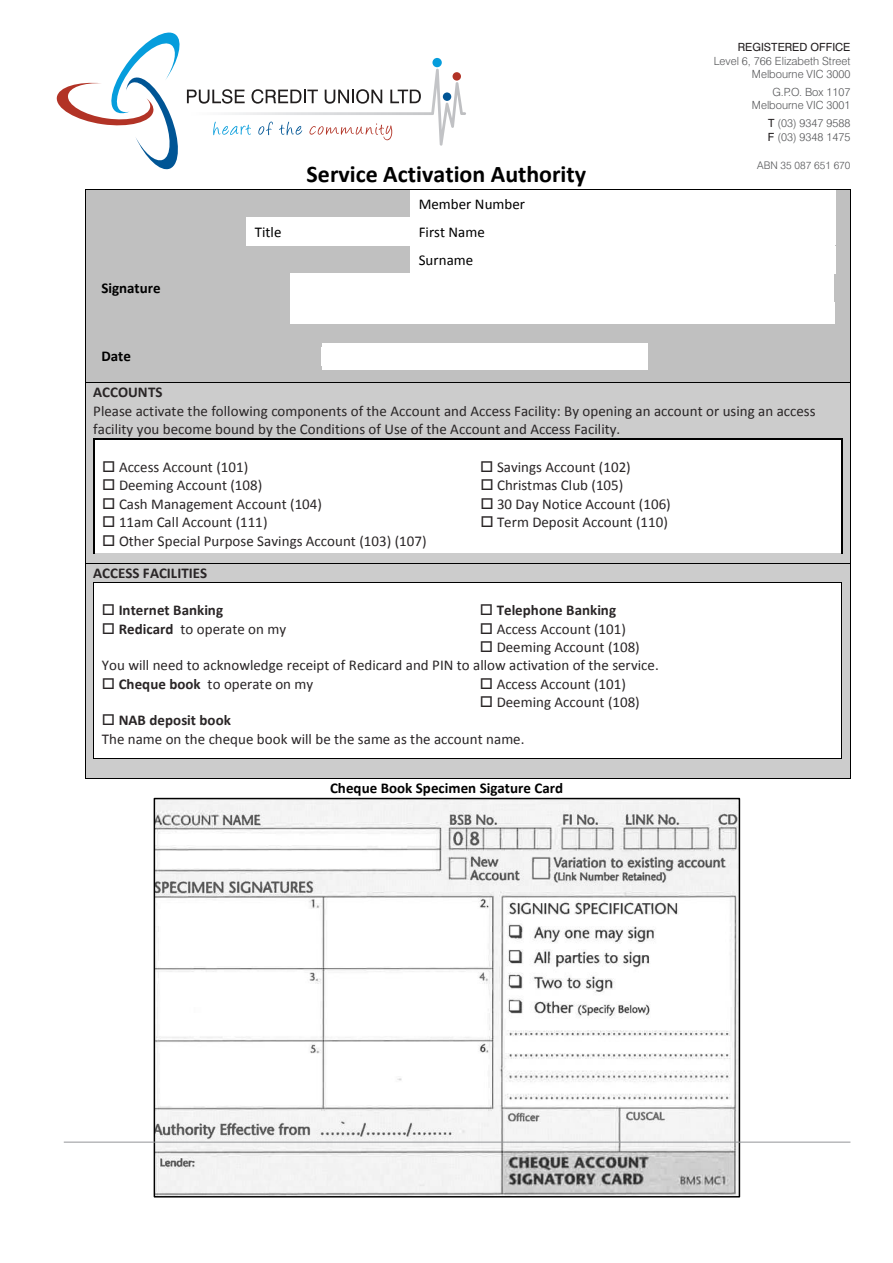
<style>
.page{position:relative;width:893px;height:1263px;background:#fff}
.page>*{position:absolute;margin:0;border:0;box-sizing:border-box;transform-origin:0 0}
.t1{font:700 24px "Calibri";color:#000}
.t2{font:15px/18.3px "Calibri";color:#292526}
.t3{font:700 15px "Calibri";color:#000}
.t4{font:700 15px "Calibri";letter-spacing:.005em;color:#292526}
.t5{font:15px/28px "Calibri";color:#000}
.t6{font:300 11.25px/13.5px "Swiss 721 BT";color:#57585a;text-align:right}
.t7{font:11.25px "Swiss 721 BT";color:#231f20}
.t8{font:300 10.5px "Swiss 721 BT";color:#57585a}
.s1{font-weight:400;color:#231f20}
.s2{font-weight:700}
</style>
<div class="page">
<div style="left:86px;top:189px;width:7px;height:181px;background:#c0c0c0"></div>
<div style="left:843px;top:189px;width:7px;height:181px;background:#c0c0c0"></div>
<div style="left:86px;top:370px;width:764px;height:12px;background:#c0c0c0"></div>
<div style="left:836px;top:189px;width:7px;height:29px;background:#c0c0c0"></div>
<div style="left:93px;top:189px;width:318px;height:5px;background:#c0c0c0"></div>
<div style="left:93px;top:194px;width:8px;height:19px;background:#c0c0c0"></div>
<div style="left:403px;top:194px;width:8px;height:19px;background:#c0c0c0"></div>
<div style="left:93px;top:213px;width:318px;height:5px;background:#c0c0c0"></div>
<div style="left:101px;top:194px;width:302px;height:19px;background:#c0c0c0"></div>
<div style="left:836px;top:218px;width:7px;height:28px;background:#c0c0c0"></div>
<hr style="left:93px;top:218px;width:82px;height:4px;background:#c0c0c0">
<div style="left:93px;top:222px;width:8px;height:19px;background:#c0c0c0"></div>
<div style="left:167px;top:222px;width:8px;height:19px;background:#c0c0c0"></div>
<div style="left:93px;top:241px;width:82px;height:5px;background:#c0c0c0"></div>
<div style="left:101px;top:222px;width:66px;height:19px;background:#c0c0c0"></div>
<hr style="left:175px;top:218px;width:72px;height:4px;background:#c0c0c0">
<div style="left:175px;top:222px;width:8px;height:19px;background:#c0c0c0"></div>
<div style="left:239px;top:222px;width:8px;height:19px;background:#c0c0c0"></div>
<div style="left:175px;top:241px;width:72px;height:5px;background:#c0c0c0"></div>
<div style="left:183px;top:222px;width:56px;height:19px;background:#c0c0c0"></div>
<div style="left:836px;top:246px;width:7px;height:28px;background:#c0c0c0"></div>
<hr style="left:93px;top:246px;width:318px;height:4px;background:#c0c0c0">
<div style="left:93px;top:250px;width:8px;height:19px;background:#c0c0c0"></div>
<div style="left:403px;top:250px;width:8px;height:19px;background:#c0c0c0"></div>
<div style="left:93px;top:269px;width:318px;height:5px;background:#c0c0c0"></div>
<div style="left:101px;top:250px;width:302px;height:19px;background:#c0c0c0"></div>
<div style="left:93px;top:274px;width:8px;height:50px;background:#c0c0c0"></div>
<div style="left:275px;top:274px;width:8px;height:50px;background:#c0c0c0"></div>
<hr style="left:93px;top:324px;width:190px;height:1px;background:#c0c0c0">
<div style="left:101px;top:274px;width:174px;height:27px;background:#c0c0c0"></div>
<div style="left:101px;top:301px;width:174px;height:23px;background:#c0c0c0"></div>
<div style="left:283px;top:274px;width:8px;height:51px;background:#c0c0c0"></div>
<div style="left:835px;top:274px;width:8px;height:51px;background:#c0c0c0"></div>
<hr style="left:834px;top:274px;width:1px;height:51px;background:#c0c0c0">
<div style="left:93px;top:325px;width:750px;height:18px;background:#c0c0c0"></div>
<div style="left:648px;top:343px;width:195px;height:27px;background:#c0c0c0"></div>
<hr style="left:93px;top:343px;width:229px;height:4px;background:#c0c0c0">
<div style="left:93px;top:347px;width:8px;height:18px;background:#c0c0c0"></div>
<div style="left:314px;top:347px;width:8px;height:18px;background:#c0c0c0"></div>
<div style="left:93px;top:365px;width:229px;height:5px;background:#c0c0c0"></div>
<div style="left:101px;top:347px;width:213px;height:18px;background:#c0c0c0"></div>
<hr style="left:86px;top:189px;width:765px;height:1px;background:#000">
<hr style="left:85px;top:189px;width:1px;height:193px;background:#000">
<hr style="left:851px;top:189px;width:1px;height:193px;background:#000">
<div style="left:86px;top:383px;width:7px;height:170px;background:#ccc"></div>
<div style="left:843px;top:383px;width:7px;height:170px;background:#ccc"></div>
<div style="left:86px;top:553px;width:764px;height:10px;background:#ccc"></div>
<div style="left:93px;top:383px;width:750px;height:18px;background:#ccc"></div>
<div style="left:93px;top:401px;width:750px;height:19px;background:#ccc"></div>
<div style="left:93px;top:420px;width:750px;height:18px;background:#ccc"></div>
<hr style="left:95px;top:438px;width:746px;height:2px;background:#000">
<hr style="left:93px;top:440px;width:2px;height:113px;background:#000">
<hr style="left:841px;top:440px;width:2px;height:113px;background:#000">
<hr style="left:86px;top:382px;width:765px;height:1px;background:#000">
<hr style="left:85px;top:383px;width:1px;height:180px;background:#000">
<hr style="left:851px;top:383px;width:1px;height:180px;background:#000">
<div style="left:86px;top:564px;width:7px;height:195px;background:#ccc"></div>
<div style="left:843px;top:564px;width:7px;height:195px;background:#ccc"></div>
<div style="left:86px;top:759px;width:764px;height:19px;background:#ccc"></div>
<div style="left:93px;top:564px;width:750px;height:18px;background:#ccc"></div>
<hr style="left:94px;top:582px;width:748px;height:1px;background:#000">
<hr style="left:93px;top:583px;width:1px;height:175px;background:#000">
<hr style="left:94px;top:758px;width:748px;height:1px;background:#000">
<hr style="left:842px;top:583px;width:1px;height:175px;background:#000">
<hr style="left:86px;top:563px;width:765px;height:1px;background:#000">
<hr style="left:85px;top:564px;width:1px;height:214px;background:#000">
<hr style="left:86px;top:778px;width:765px;height:1px;background:#000">
<hr style="left:851px;top:564px;width:1px;height:214px;background:#000">
<img style="left:157px;top:801px;width:580px;height:393px">
<div style="left:154px;top:798px;width:586px;height:399px;border:2px solid #000"></div>
<svg style="left:56px;top:32px;width:410px;height:138px"></svg>
<hr style="left:64px;top:1142px;width:786px;height:1px;background:#939598">
<p class="t3" style="left:101px;top:278px;width:61px">Signature</p>
<h1 class="t1" style="left:307px;top:159px;width:281px">Service Activation Authority</h1>
<p class="t5" style="left:419px;top:190px;width:108px">Member Number</p>
<p class="t5" style="left:255px;top:218px;width:28px">Title</p>
<p class="t5" style="left:419px;top:218px;width:68px">First Name<br>Surname</p>
<p class="t7" style="left:738px;top:40px;width:114px">REGISTERED OFFICE</p>
<p class="t6" style="left:714px;top:54px;width:138px">Level 6, 766 Elizabeth Street<br>Melbourne VIC 3000</p>
<p class="t6" style="left:752px;top:85px;width:100px">G.P.O. Box 1107<br>Melbourne VIC 3001</p>
<p class="t6" style="left:768px;top:116px;width:84px;text-align:left"><span class="s1">T</span> (03) 9347 9588<br><span class="s1">F</span> (03) 9348 1475</p>
<p class="t8" style="left:757px;top:159px;width:95px">ABN 35 087 651 670</p>
<p class="t3" style="left:101px;top:347px;width:31px">Date</p>
<p class="t4" style="left:93px;top:383px;width:71px">ACCOUNTS</p>
<p class="t2" style="left:93px;top:402px;width:724px">Please activate the following components of the Account and Access Facility: By opening an account or using an access facility you become bound by the Conditions of Use of the Account and Access Facility.</p>
<p class="t2" style="left:102px;top:458px;width:148px">□ Access Account (101)</p>
<p class="t2" style="left:480px;top:458px;width:152px">□ Savings Account (102)</p>
<p class="t2" style="left:102px;top:476px;width:161px">□ Deeming Account (108)</p>
<p class="t2" style="left:480px;top:476px;width:144px">□ Christmas Club (105)</p>
<p class="t2" style="left:102px;top:495px;width:221px">□ Cash Management Account (104)</p>
<p class="t2" style="left:480px;top:495px;width:192px">□ 30 Day Notice Account (106)</p>
<p class="t2" style="left:102px;top:513px;width:167px">□ 11am Call Account (111)</p>
<p class="t2" style="left:480px;top:513px;width:189px">□ Term Deposit Account (110)</p>
<p class="t2" style="left:93px;top:524px;width:335px;line-height:32.4px;text-indent:9px">□ Other Special Purpose Savings Account (103) (107)<br><span class="s2">ACCESS FACILITIES</span></p>
<p class="t4" style="left:102px;top:601px;width:123px">□ Internet Banking</p>
<p class="t4" style="left:480px;top:601px;width:138px">□ Telephone Banking</p>
<p class="t2" style="left:102px;top:620px;width:186px">□ <span class="s2">Redicard</span> to operate on my</p>
<p class="t2" style="left:480px;top:620px;width:148px">□ Access Account (101)</p>
<p class="t2" style="left:102px;top:638px;width:558px;text-indent:378px">□ Deeming Account (108)<br>You will need to acknowledge receipt of Redicard and PIN to allow activation of the service.</p>
<p class="t2" style="left:102px;top:674px;width:213px">□ <span class="s2">Cheque book</span> to operate on my</p>
<p class="t2" style="left:480px;top:674px;width:148px">□ Access Account (101)</p>
<p class="t2" style="left:480px;top:693px;width:161px">□ Deeming Account (108)</p>
<p class="t2" style="left:102px;top:711px;width:424px">□ <span class="s2">NAB deposit book<br></span>The name on the cheque book will be the same as the account name.</p>
<p class="t3" style="left:330px;top:778px;width:235px">Cheque Book Specimen Sigature Card</p>
</div>
